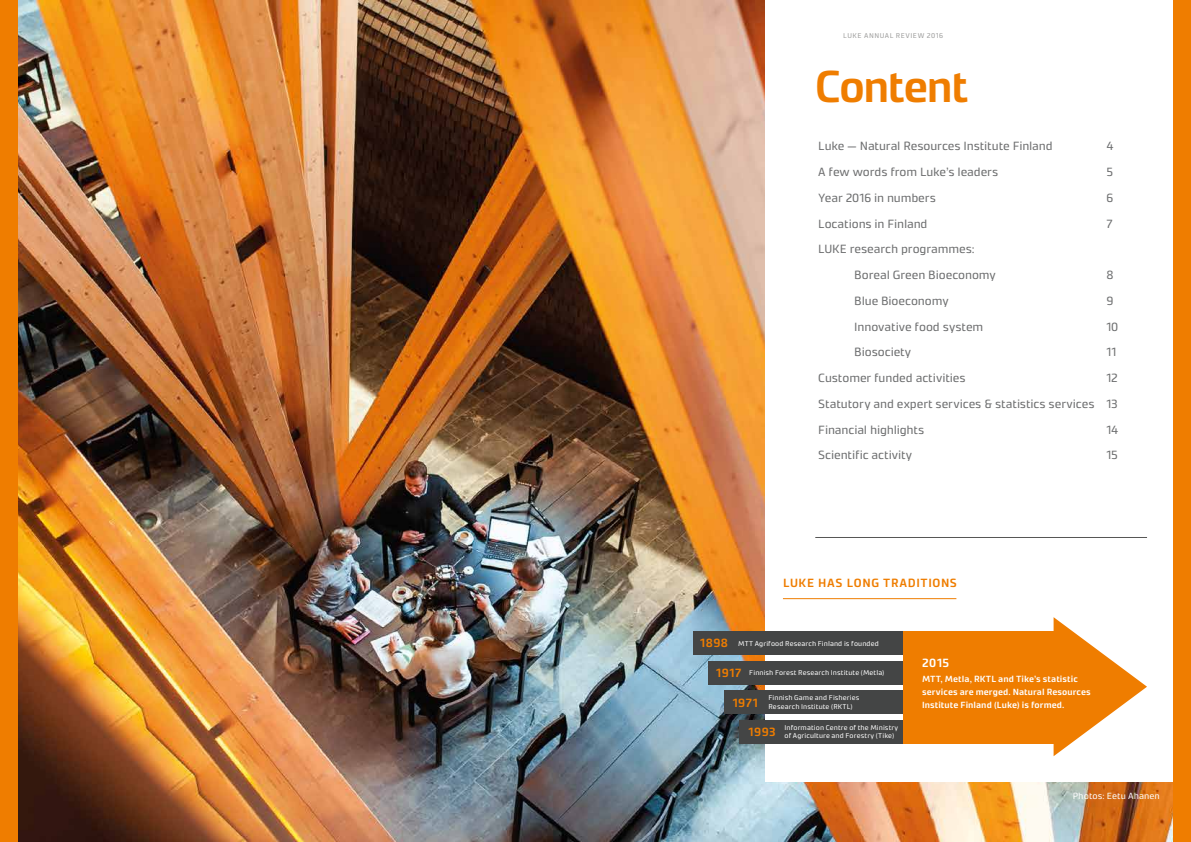
<style>
.page{position:relative;width:1191px;height:842px;background:#fff}
.page>*{position:absolute;margin:0;border:0;box-sizing:border-box;transform-origin:0 0}
.t1{font:600 45px "Accura";letter-spacing:-.04em;color:#ef7d00}
.t2{font:12px/25.7px "Accura";letter-spacing:-.005em;color:#6d6e6f}
.t3{font:600 12px "Accura";letter-spacing:.05em;color:#ef7d00}
.t4{font:600 12px "Accura";color:#fff}
.t5{font:600 9px/13px "Accura";letter-spacing:.01em;color:#fff}
.t6{font:9px "Accura";letter-spacing:.01em;color:#fff}
.t7{font:7px/8.4px "Accura";letter-spacing:.02em;color:#fff}
.t8{font:7px "Accura";letter-spacing:.075em;color:#9d9d9c}
.s1{font-weight:600;font-size:12px;color:#ef7d00}
</style>
<div class="page">
<img style="left:18px;top:0;width:1155px;height:842px">
<div style="left:765px;top:0;width:426px;height:781px;background:#fff"></div>
<div style="left:1173px;top:0;width:18px;height:842px;background:#ef7d00"></div>
<div style="left:0;top:0;width:18px;height:842px;background:#ef7d00"></div>
<hr style="left:783px;top:598px;width:173px;height:1px;background:#ef7d00">
<div style="left:693px;top:631px;width:216px;height:24px;background:#444545"></div>
<div style="left:708px;top:661px;width:201px;height:24px;background:#444545"></div>
<div style="left:723px;top:690px;width:186px;height:24px;background:#444545"></div>
<div style="left:739px;top:720px;width:170px;height:24px;background:#444545"></div>
<div style="left:903px;top:631px;width:155px;height:113px;background:#ef7d00"></div>
<svg style="left:1053px;top:617px;width:94px;height:139px"></svg>
<hr style="left:815px;top:537px;width:332px;height:1px;background:#575756">
<p class="t8" style="left:843px;top:31px;width:101px">LUKE ANNUAL REVIEW 2016</p>
<h1 class="t1" style="left:815px;top:59px;width:155px">Content</h1>
<p class="t2" style="left:818px;top:133px;width:236px">Luke — Natural Resources Institute Finland</p>
<p class="t2" style="left:1106px;top:133px;width:9px">4</p>
<p class="t2" style="left:818px;top:159px;width:182px">A few words from Luke’s leaders</p>
<p class="t2" style="left:1106px;top:159px;width:8px">5</p>
<p class="t2" style="left:818px;top:185px;width:119px">Year 2016 in numbers</p>
<p class="t2" style="left:1106px;top:185px;width:8px">6</p>
<p class="t2" style="left:818px;top:210px;width:111px">Locations in Finland</p>
<p class="t2" style="left:1106px;top:210px;width:8px">7</p>
<p class="t2" style="left:854px;top:236px;width:143px;text-indent:-36px">LUKE research programmes:<br>Boreal Green Bioeconomy</p>
<p class="t2" style="left:1106px;top:262px;width:9px">8</p>
<p class="t2" style="left:854px;top:288px;width:96px">Blue Bioeconomy</p>
<p class="t2" style="left:1106px;top:288px;width:8px">9</p>
<p class="t2" style="left:854px;top:313px;width:130px">Innovative food system</p>
<p class="t2" style="left:1106px;top:313px;width:13px">10</p>
<p class="t2" style="left:854px;top:339px;width:58px">Biosociety</p>
<p class="t2" style="left:1106px;top:339px;width:11px">11</p>
<p class="t2" style="left:818px;top:365px;width:149px">Customer funded activities</p>
<p class="t2" style="left:818px;top:365px;width:301px;text-align:justify;text-indent:288px">12<br>Statutory and expert services &amp; statistics services 13<br>Financial highlights</p>
<p class="t2" style="left:1106px;top:416px;width:14px">14</p>
<p class="t2" style="left:818px;top:442px;width:95px">Scientific activity</p>
<p class="t2" style="left:1106px;top:442px;width:13px">15</p>
<p class="t3" style="left:783px;top:575px;width:175px">LUKE HAS LONG TRADITIONS</p>
<p class="t7" style="left:700px;top:639px;width:180px"><span class="s1">1898</span> MTT Agrifood Research Finland is founded</p>
<p class="t7" style="left:716px;top:668px;width:169px"><span class="s1">1917</span> Finnish Forest Research Institute (Metla)</p>
<p class="t7" style="left:733px;top:694px;width:128px;text-indent:36px">Finnish Game and Fisheries<br><sup>1971</sup> Research Institute (RKTL)</p>
<p class="t7" style="left:748px;top:723px;width:151px;text-indent:36px">Information Centre of the Ministry<br><sup>1993</sup> of Agriculture and Forestry (Tike)</p>
<p class="t4" style="left:922px;top:656px;width:29px">2015</p>
<p class="t5" style="left:922px;top:672px;width:170px">MTT, Metla, RKTL and Tike’s statistic services are merged. Natural Resources<br>Institute Finland (Luke) is formed.</p>
<p class="t6" style="left:1072px;top:790px;width:88px">Photos: Eetu Ahanen</p>
</div>
